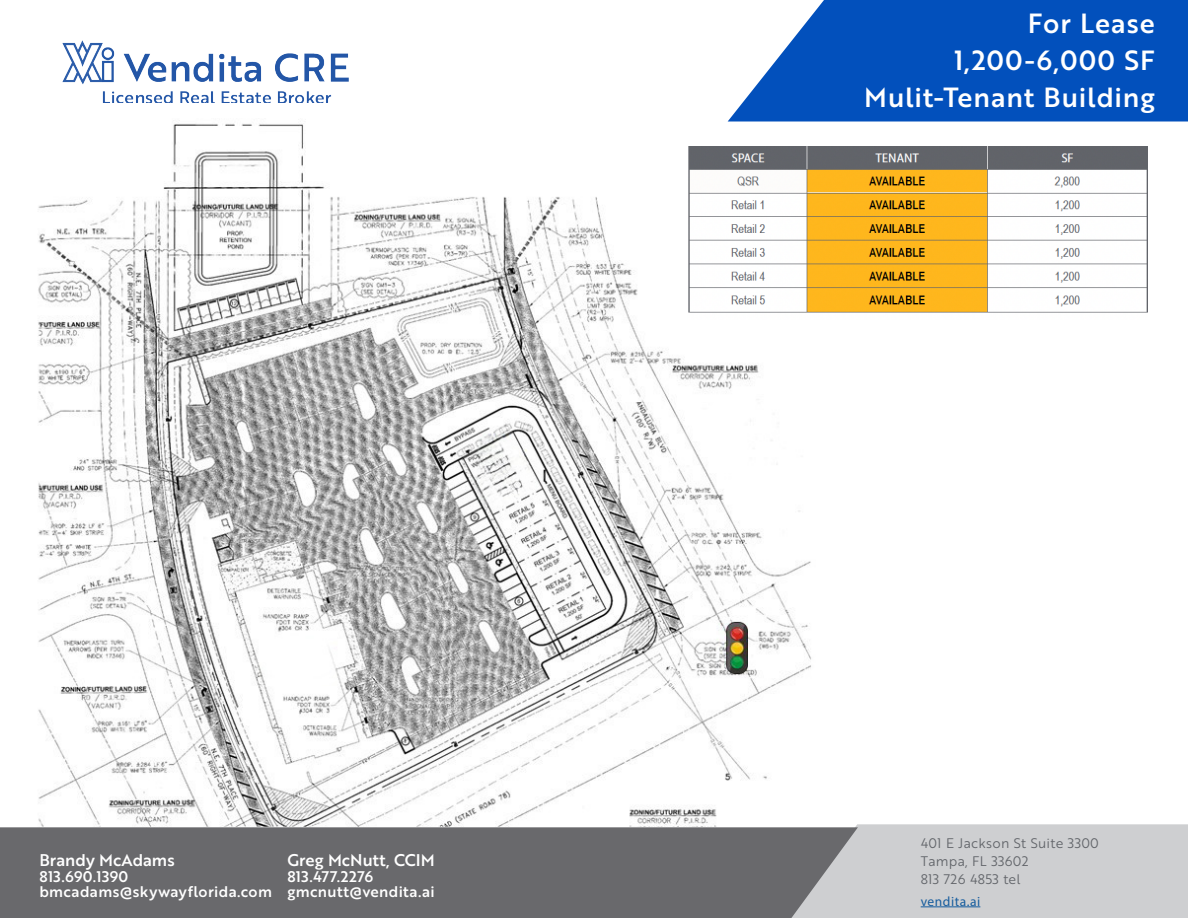
<style>
.page{position:relative;width:1188px;height:918px;background:#fff}
.page>*{position:absolute;margin:0;border:0;box-sizing:border-box;transform-origin:0 0}
.t1{font:27px "Brother 1816 Medium";letter-spacing:.035em;color:#fff}
.t2{font:16.5px "Brother 1816 Medium";color:#fff}
.t3{font:15px "Brother 1816 Medium";letter-spacing:.025em;color:#fff}
.t4{font:13.5px "Brother 1816 Book";letter-spacing:.02em;color:#62656a}
.t5{font:13.5px "Myriad Pro";letter-spacing:.04em;color:#175d9e}
</style>
<div class="page">
<img style="left:38px;top:121px;width:777px;height:706px">
<svg style="left:728px;top:0;width:460px;height:122px;fill:#0250bc"></svg>
<div style="left:788px;top:824px;width:400px;height:94px;background:#cecfd1"></div>
<hr style="left:921px;top:907px;width:59px;height:1px;background:#175d9e">
<img style="left:62px;top:40px;width:287px;height:63px">
<div style="left:0;top:827px;width:858px;height:91px;background:#69696c"></div>
<img style="left:687px;top:147px;width:461px;height:173px">
<p class="t2" style="left:39px;top:848px;width:137px">Brandy McAdams</p>
<p class="t3" style="left:39px;top:865px;width:90px">813.690.1390</p>
<p class="t3" style="left:39px;top:880px;width:234px">bmcadams@skywayflorida.com</p>
<p class="t2" style="left:287px;top:848px;width:149px">Greg McNutt, CCIM</p>
<p class="t3" style="left:287px;top:865px;width:87px">813.477.2276</p>
<p class="t3" style="left:287px;top:880px;width:149px">gmcnutt@vendita.ai</p>
<p class="t1" style="left:1028px;top:3px;width:128px">For Lease</p>
<p class="t1" style="left:954px;top:40px;width:202px">1,200-6,000 SF</p>
<p class="t1" style="left:864px;top:77px;width:292px">Mulit-Tenant Building</p>
<p class="t4" style="left:921px;top:834px;width:180px">401 E Jackson St Suite 3300</p>
<p class="t4" style="left:921px;top:851px;width:110px">Tampa, FL 33602</p>
<p class="t4" style="left:921px;top:869px;width:101px">813 726 4853 tel</p>
<p class="t5" style="left:921px;top:893px;width:61px">vendita.ai</p>
</div>
